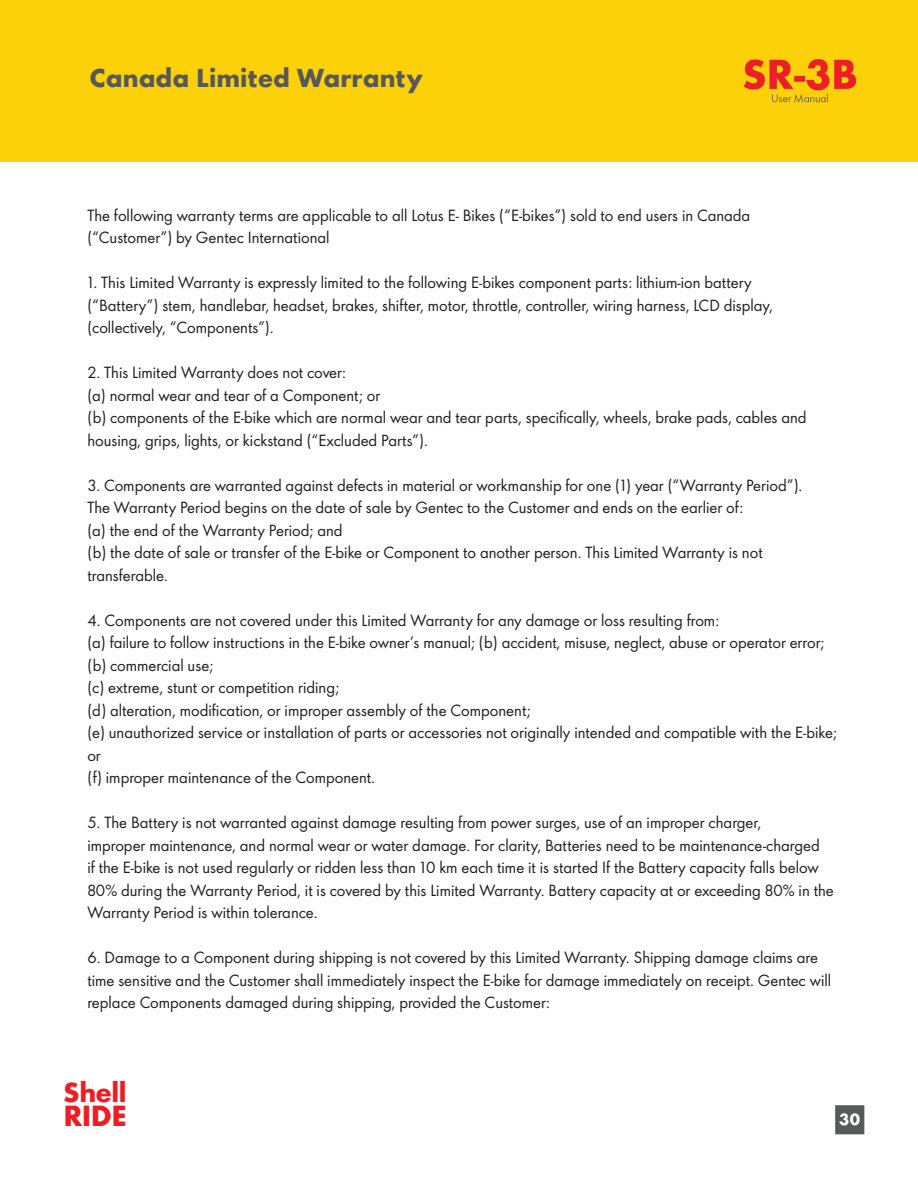
<style>
.page{position:relative;width:918px;height:1188px;background:#fff}
.page>*{position:absolute;margin:0;border:0;box-sizing:border-box;transform-origin:0 0}
.t1{font:700 27px "Shell";color:#ee1d23}
.t2{font:700 25.5px "Shell";letter-spacing:-.02em;color:#ee1d23}
.t3{font:700 24px "Shell";color:#57585a}
.t4{font:15px/22.5px "Shell";color:#231f20}
.t5{font:700 15px "Shell";color:#fff}
</style>
<div class="page">
<img style="left:0;top:0;width:918px;height:1135px">
<h3 class="t3" style="left:90px;top:58px;width:335px">Canada Limited Warranty</h3>
<p class="t4" style="left:87px;top:203px;width:665px">The following warranty terms are applicable to all Lotus E- Bikes (“E-bikes”) sold to end users in Canada (“Customer”) by Gentec International</p>
<p class="t4" style="left:87px;top:270px;width:687px">1. This Limited Warranty is expressly limited to the following E-bikes component parts: lithium-ion battery (“Battery”) stem, handlebar, headset, brakes, shifter, motor, throttle, controller, wiring harness, LCD display, (collectively, “Components”).</p>
<p class="t4" style="left:87px;top:360px;width:721px">2. This Limited Warranty does not cover:<br>(a) normal wear and tear of a Component; or<br>(b) components of the E-bike which are normal wear and tear parts, specifically, wheels, brake pads, cables and housing, grips, lights, or kickstand (“Excluded Parts”).</p>
<p class="t4" style="left:87px;top:473px;width:717px">3. Components are warranted against defects in material or workmanship for one (1) year (“Warranty Period”).<br>The Warranty Period begins on the date of sale by Gentec to the Customer and ends on the earlier of:<br>(a) the end of the Warranty Period; and<br>(b) the date of sale or transfer of the E-bike or Component to another person. This Limited Warranty is not transferable.</p>
<p class="t4" style="left:87px;top:608px;width:751px">4. Components are not covered under this Limited Warranty for any damage or loss resulting from:<br>(a) failure to follow instructions in the E-bike owner’s manual; (b) accident, misuse, neglect, abuse or operator error; (b) commercial use;<br>(c) extreme, stunt or competition riding;<br>(d) alteration, modification, or improper assembly of the Component;<br>(e) unauthorized service or installation of parts or accessories not originally intended and compatible with the E-bike; or<br>(f) improper maintenance of the Component.</p>
<p class="t4" style="left:87px;top:810px;width:748px">5. The Battery is not warranted against damage resulting from power surges, use of an improper charger,<br>improper maintenance, and normal wear or water damage. For clarity, Batteries need to be maintenance-charged<br>if the E-bike is not used regularly or ridden less than 10 km each time it is started If the Battery capacity falls below 80% during the Warranty Period, it is covered by this Limited Warranty. Battery capacity at or exceeding 80% in the Warranty Period is within tolerance.</p>
<p class="t4" style="left:87px;top:945px;width:745px">6. Damage to a Component during shipping is not covered by this Limited Warranty. Shipping damage claims are time sensitive and the Customer shall immediately inspect the E-bike for damage immediately on receipt. Gentec will replace Components damaged during shipping, provided the Customer:</p>
<h2 class="t2" style="left:63px;top:1071px;width:65px">Shell</h2>
<h1 class="t1" style="left:63px;top:1093px;width:64px">RIDE</h1>
<p class="t5" style="left:839px;top:1106px;width:23px">30</p>
</div>
